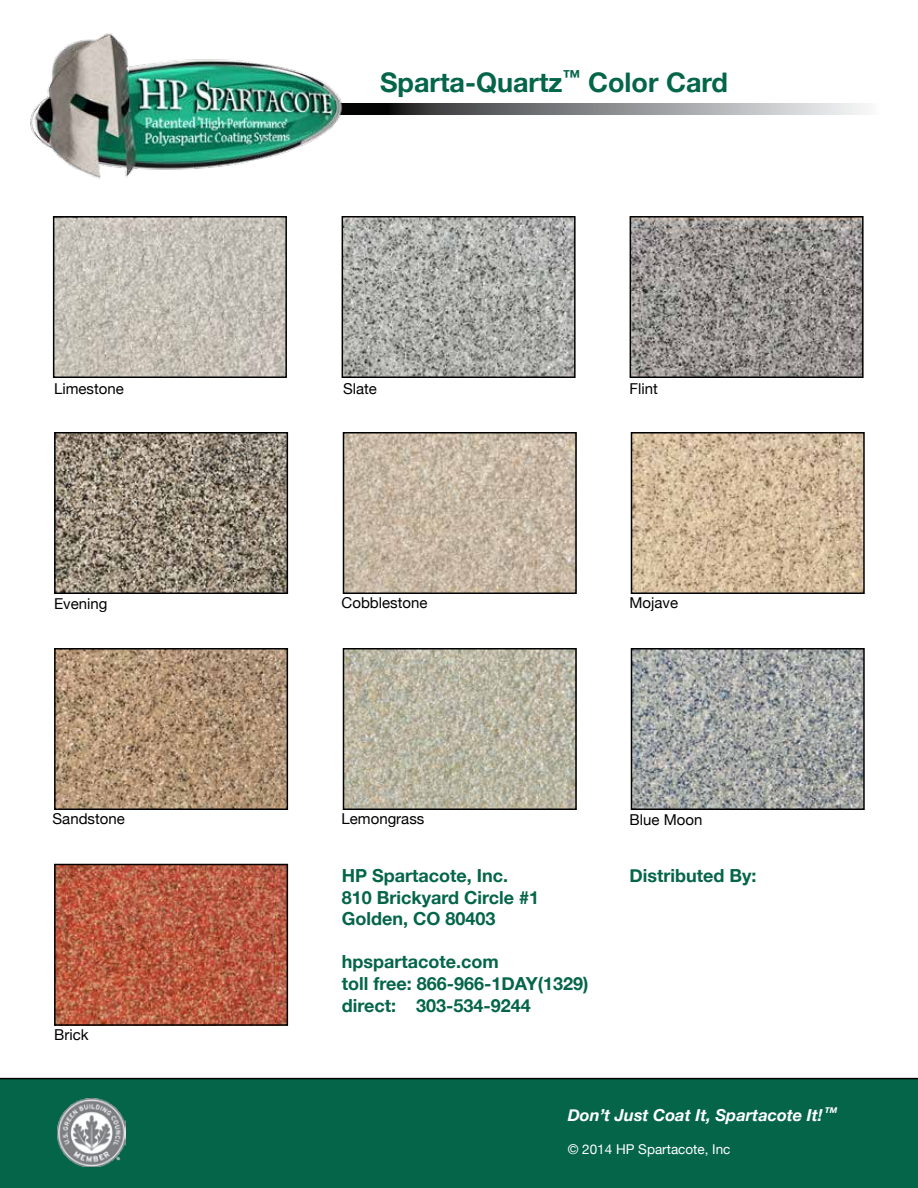
<style>
.page{position:relative;width:918px;height:1188px;background:#fff}
.page>*{position:absolute;margin:0;border:0;box-sizing:border-box;transform-origin:0 0}
.t1{font:700 27px "Helvetica Neue";color:#046549}
.t2{font:700 18px/21.6px "Helvetica Neue";color:#046549}
.t3{font:italic 700 16.5px "Helvetica Neue";color:#fff}
.t4{font:15px "Helvetica Neue";color:#000}
.t5{font:13.5px "Helvetica Neue";color:#fff}
</style>
<div class="page">
<svg style="left:348px;top:104px;width:517px;height:10px;background:#848587"></svg>
<img style="left:30px;top:33px;width:318px;height:146px">
<div style="left:0;top:1078px;width:918px;height:110px;background:#046549"></div>
<img style="left:56px;top:219px;width:228px;height:156px">
<div style="left:53px;top:216px;width:234px;height:162px;border:2px solid #000"></div>
<img style="left:57px;top:1098px;width:68px;height:68px">
<img style="left:345px;top:219px;width:228px;height:156px">
<div style="left:342px;top:216px;width:234px;height:162px;border:2px solid #000"></div>
<img style="left:633px;top:219px;width:228px;height:156px">
<div style="left:630px;top:216px;width:234px;height:162px;border:2px solid #000"></div>
<img style="left:57px;top:435px;width:228px;height:156px">
<div style="left:54px;top:432px;width:234px;height:162px;border:2px solid #000"></div>
<img style="left:346px;top:435px;width:228px;height:156px">
<div style="left:343px;top:432px;width:234px;height:162px;border:2px solid #000"></div>
<img style="left:634px;top:435px;width:228px;height:156px">
<div style="left:631px;top:432px;width:234px;height:162px;border:2px solid #000"></div>
<img style="left:57px;top:651px;width:228px;height:156px">
<div style="left:54px;top:648px;width:234px;height:162px;border:2px solid #000"></div>
<img style="left:346px;top:651px;width:228px;height:156px">
<div style="left:343px;top:648px;width:234px;height:162px;border:2px solid #000"></div>
<img style="left:634px;top:651px;width:228px;height:156px">
<div style="left:631px;top:648px;width:234px;height:162px;border:2px solid #000"></div>
<img style="left:57px;top:867px;width:228px;height:156px">
<div style="left:54px;top:864px;width:234px;height:162px;border:2px solid #000"></div>
<p class="t4" style="left:54px;top:378px;width:71px">Limestone</p>
<h1 class="t1" style="left:380px;top:61px;width:350px">Sparta-Quartz<sup>™</sup> Color Card</h1>
<p class="t4" style="left:343px;top:378px;width:35px">Slate</p>
<p class="t4" style="left:630px;top:378px;width:30px">Flint</p>
<p class="t4" style="left:54px;top:593px;width:55px">Evening</p>
<p class="t4" style="left:342px;top:592px;width:87px">Cobblestone</p>
<p class="t4" style="left:630px;top:592px;width:50px">Mojave</p>
<p class="t4" style="left:53px;top:808px;width:74px">Sandstone</p>
<p class="t4" style="left:342px;top:808px;width:84px">Lemongrass</p>
<p class="t4" style="left:630px;top:809px;width:74px">Blue Moon</p>
<p class="t4" style="left:54px;top:1024px;width:36px">Brick</p>
<p class="t2" style="left:342px;top:865px;width:199px">HP Spartacote, Inc.<br>810 Brickyard Circle #1<br>Golden, CO 80403</p>
<p class="t2" style="left:342px;top:952px;width:248px">hpspartacote.com<br>toll free: 866-966-1DAY(1329) direct: 303-534-9244</p>
<p class="t2" style="left:630px;top:865px;width:128px">Distributed By:</p>
<p class="t3" style="left:568px;top:1103px;width:270px">Don’t Just Coat It, Spartacote It!<sup>™</sup></p>
<p class="t5" style="left:568px;top:1139px;width:164px">© 2014 HP Spartacote, Inc</p>
</div>
